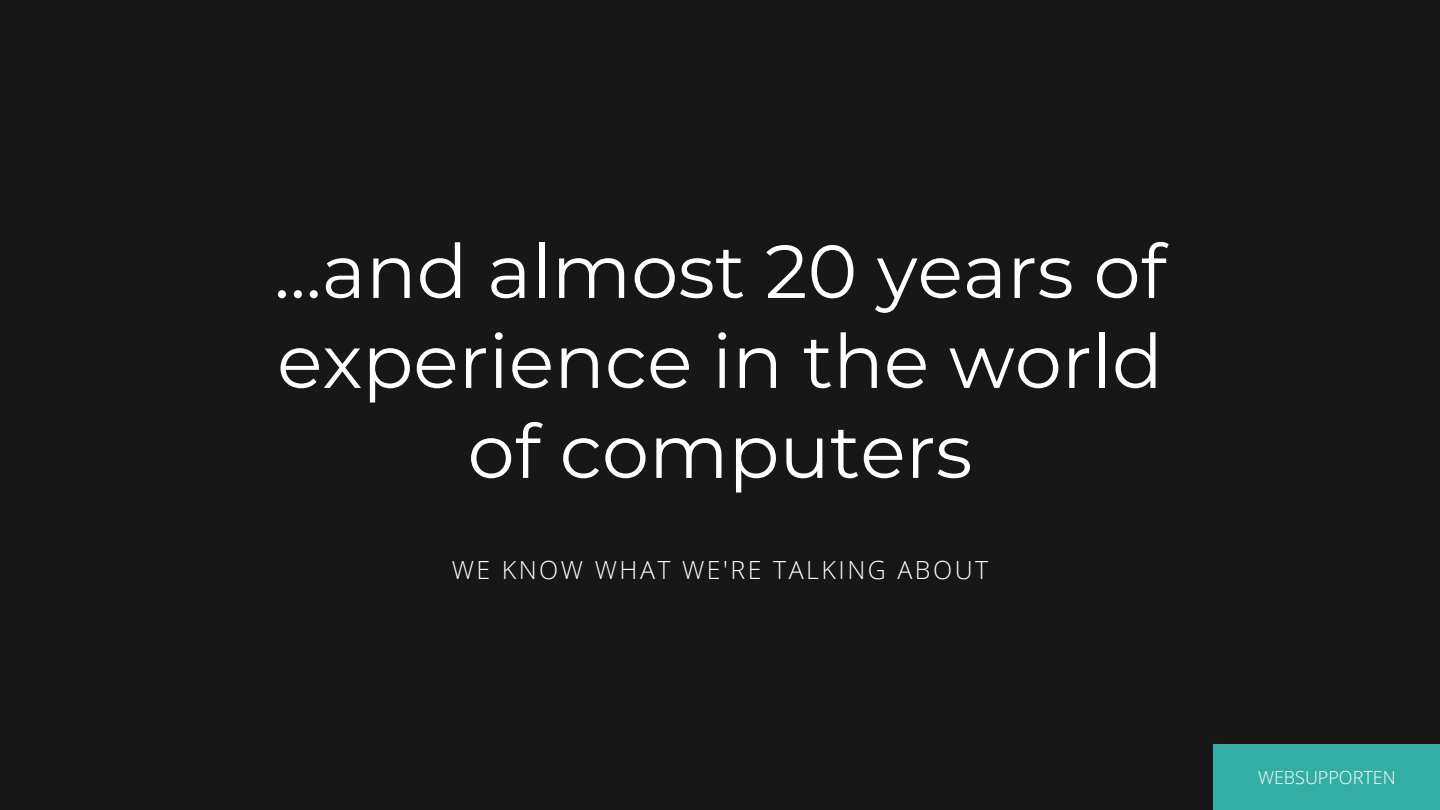
<style>
.page{position:relative;width:1440px;height:810px;background:#171717}
.page>*{position:absolute;margin:0;border:0;box-sizing:border-box;transform-origin:0 0}
.t1{font:75px/90px "Montserrat";color:#fff;text-align:center}
.t2{font:300 25px "Open Sans";letter-spacing:.1em;color:#fff}
.t3{font:300 18px "Open Sans";color:#fff}
</style>
<div class="page">
<div style="left:1214px;top:745px;width:226px;height:65px;background:#33aea5"></div>
<p class="t1" style="left:274px;top:226px;width:893px">...and almost 20 years of experience in the world of computers</p>
<p class="t2" style="left:452px;top:552px;width:538px">WE KNOW WHAT WE'RE TALKING ABOUT</p>
<p class="t3" style="left:1258px;top:765px;width:139px">WEBSUPPORTEN</p>
</div>
